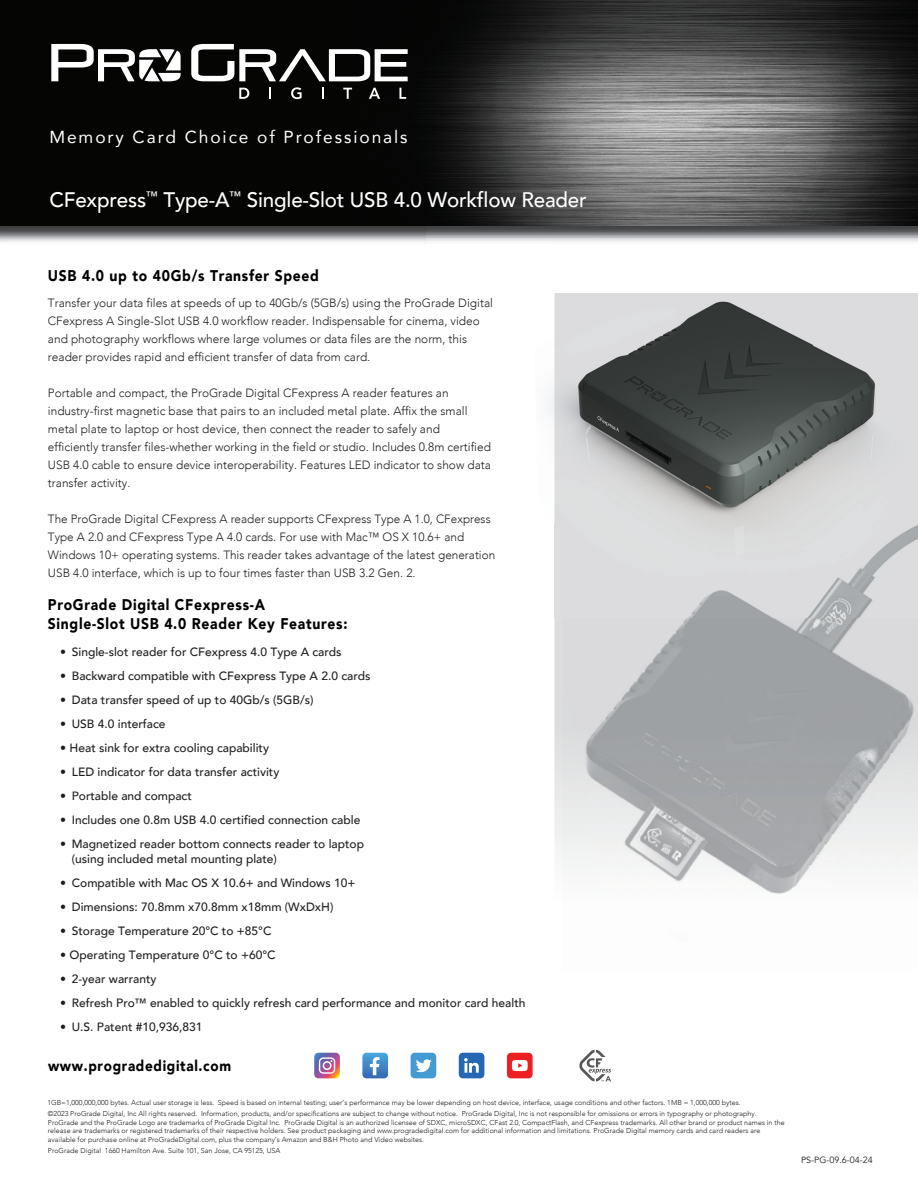
<style>
.page{position:relative;width:918px;height:1188px;background:#fff}
.page>*{position:absolute;margin:0;border:0;box-sizing:border-box;transform-origin:0 0}
.t1{font:500 21px "Avenir";letter-spacing:-.01em;color:#fff}
.t2{font:17.4px "Avenir";letter-spacing:.11em;color:#fff}
.t3{font:900 15.45px/18.6px "Avenir";letter-spacing:.05em;color:#000;scale:.9 1}
.t4{font:900 15px "Avenir";letter-spacing:.05em;color:#000;scale:.9 1}
.t5{font:300 12px/18px "Avenir";color:#211e1e}
.t6{font:500 12px/15px "Avenir";color:#211e1e}
.t7{font:9px "Avenir";color:#211d1e}
.t8{font:300 7.2px/8.6px "Avenir";color:#211e1e}
</style>
<div class="page">
<svg style="left:554px;top:618px;width:57px;height:464px"></svg>
<img style="left:0;top:226px;width:427px;height:16px">
<div style="left:0;top:0;width:918px;height:226px;background:#050504"></div>
<img style="left:345px;top:0;width:260px;height:190px">
<img style="left:605px;top:0;width:313px;height:190px">
<img style="left:562px;top:618px;width:304px;height:249px">
<img style="left:562px;top:669px;width:52px;height:303px">
<img style="left:866px;top:618px;width:52px;height:249px">
<img style="left:604px;top:867px;width:310px;height:105px">
<img style="left:554px;top:293px;width:260px;height:232px">
<img style="left:814px;top:293px;width:104px;height:194px">
<img style="left:427px;top:190px;width:491px;height:52px">
<img style="left:554px;top:226px;width:364px;height:16px">
<img style="left:562px;top:487px;width:356px;height:131px">
<svg style="left:191px;top:44px;width:217px;height:37px"></svg>
<svg style="left:51px;top:44px;width:130px;height:37px"></svg>
<svg style="left:239px;top:88px;width:10px;height:11px"></svg>
<svg style="left:269px;top:88px;width:2px;height:11px"></svg>
<svg style="left:291px;top:87px;width:11px;height:12px"></svg>
<svg style="left:322px;top:88px;width:2px;height:11px"></svg>
<svg style="left:343px;top:88px;width:9px;height:11px"></svg>
<svg style="left:369px;top:88px;width:11px;height:11px"></svg>
<svg style="left:399px;top:88px;width:7px;height:11px"></svg>
<svg style="left:362px;top:1053px;width:26px;height:25px"></svg>
<svg style="left:314px;top:1053px;width:26px;height:25px"></svg>
<div style="left:459px;top:1053px;width:25px;height:25px;background:#2667b3;border-radius:4px"></div>
<svg style="left:464px;top:1058px;width:15px;height:15px"></svg>
<div style="left:507px;top:1053px;width:26px;height:25px;background:#ee1f23;border-radius:4px"></div>
<svg style="left:512px;top:1060px;width:16px;height:11px"></svg>
<div style="left:411px;top:1053px;width:25px;height:25px;background:#449bd4;border-radius:4px"></div>
<svg style="left:416px;top:1059px;width:16px;height:14px"></svg>
<svg style="left:579px;top:1050px;width:32px;height:31px"></svg>
<h2 class="t2" style="left:49px;top:123px;width:360px">Memory Card Choice of Professionals</h2>
<h1 class="t1" style="left:49px;top:181px;width:539px">CFexpress<sup>™</sup> Type-A<sup>™</sup> Single-Slot USB 4.0 Workflow Reader</h1>
<h3 class="t3" style="left:48px;top:266px;width:303px">USB 4.0 up to 40Gb/s Transfer Speed</h3>
<p class="t5" style="left:48px;top:293px;width:447px">Transfer your data files at speeds of up to 40Gb/s (5GB/s) using the ProGrade Digital CFexpress A Single-Slot USB 4.0 workflow reader. Indispensable for cinema, video and photography workflows where large volumes or data files are the norm, this reader provides rapid and efficient transfer of data from card.</p>
<p class="t5" style="left:48px;top:383px;width:445px">Portable and compact, the ProGrade Digital CFexpress A reader features an industry-first magnetic base that pairs to an included metal plate. Affix the small metal plate to laptop or host device, then connect the reader to safely and efficiently transfer files-whether working in the field or studio. Includes 0.8m certified USB 4.0 cable to ensure device interoperability. Features LED indicator to show data transfer activity.</p>
<p class="t5" style="left:48px;top:509px;width:449px">The ProGrade Digital CFexpress A reader supports CFexpress Type A 1.0, CFexpress Type A 2.0 and CFexpress Type A 4.0 cards. For use with Mac™ OS X 10.6+ and Windows 10+ operating systems. This reader takes advantage of the latest generation USB 4.0 interface, which is up to four times faster than USB 3.2 Gen. 2.</p>
<h3 class="t3" style="left:48px;top:595px;width:334px">ProGrade Digital CFexpress-A<br>Single-Slot USB 4.0 Reader Key Features:</h3>
<h3 class="t6" style="left:60px;top:644px;width:283px">• Single-slot reader for CFexpress 4.0 Type A cards</h3>
<h3 class="t6" style="left:60px;top:668px;width:312px">• Backward compatible with CFexpress Type A 2.0 cards</h3>
<h3 class="t6" style="left:60px;top:692px;width:255px">• Data transfer speed of up to 40Gb/s (5GB/s)</h3>
<h3 class="t6" style="left:60px;top:716px;width:107px">• USB 4.0 interface</h3>
<h3 class="t6" style="left:60px;top:740px;width:210px">• Heat sink for extra cooling capability</h3>
<h3 class="t6" style="left:60px;top:764px;width:221px">• LED indicator for data transfer activity</h3>
<h3 class="t6" style="left:60px;top:788px;width:133px">• Portable and compact</h3>
<h3 class="t6" style="left:60px;top:812px;width:302px">• Includes one 0.8m USB 4.0 certified connection cable</h3>
<h3 class="t6" style="left:72px;top:836px;width:294px;text-indent:-11px">• Magnetized reader bottom connects reader to laptop (using included metal mounting plate)</h3>
<h3 class="t6" style="left:60px;top:875px;width:297px">• Compatible with Mac OS X 10.6+ and Windows 10+</h3>
<h3 class="t6" style="left:60px;top:899px;width:275px">• Dimensions: 70.8mm x70.8mm x18mm (WxDxH)</h3>
<h3 class="t6" style="left:60px;top:923px;width:213px">• Storage Temperature 20°C to +85°C</h3>
<h3 class="t6" style="left:60px;top:947px;width:217px">• Operating Temperature 0°C to +60°C</h3>
<h3 class="t6" style="left:60px;top:971px;width:98px">• 2-year warranty</h3>
<h3 class="t6" style="left:60px;top:995px;width:467px">• Refresh Pro™ enabled to quickly refresh card performance and monitor card health</h3>
<h3 class="t6" style="left:60px;top:1019px;width:144px">• U.S. Patent #10,936,831</h3>
<h3 class="t4" style="left:48px;top:1053px;width:205px">www.progradedigital.com</h3>
<p class="t8" style="left:48px;top:1096px;width:711px;line-height:11.6px">1GB=1,000,000,000 bytes. Actual user storage is less. Speed is based on internal testing; user’s performance may be lower depending on host device, interface, usage conditions and other factors. 1MB = 1,000,000 bytes. ©2023 ProGrade Digital, Inc All rights reserved. Information, products, and/or specifications are subject to change without notice. ProGrade Digital, Inc is not responsible for omissions or errors in typography or photography.</p>
<p class="t8" style="left:48px;top:1118px;width:738px">ProGrade and the ProGrade Logo are trademarks of ProGrade Digital Inc. ProGrade Digital is an authorized licensee of SDXC, microSDXC, CFast 2.0, CompactFlash, and CFexpress trademarks. All other brand or product names in the release are trademarks or registered trademarks of their respective holders. See product packaging and www.progradedigital.com for additional information and limitations. ProGrade Digital memory cards and card readers are available for purchase online at ProGradeDigital.com, plus the company’s Amazon and B&amp;H Photo and Video websites.</p>
<p class="t8" style="left:48px;top:1147px;width:234px">ProGrade Digital 1660 Hamilton Ave. Suite 101, San Jose, CA 95125, USA</p>
<p class="t7" style="left:801px;top:1154px;width:73px">PS-PG-09.6-04-24</p>
</div>
